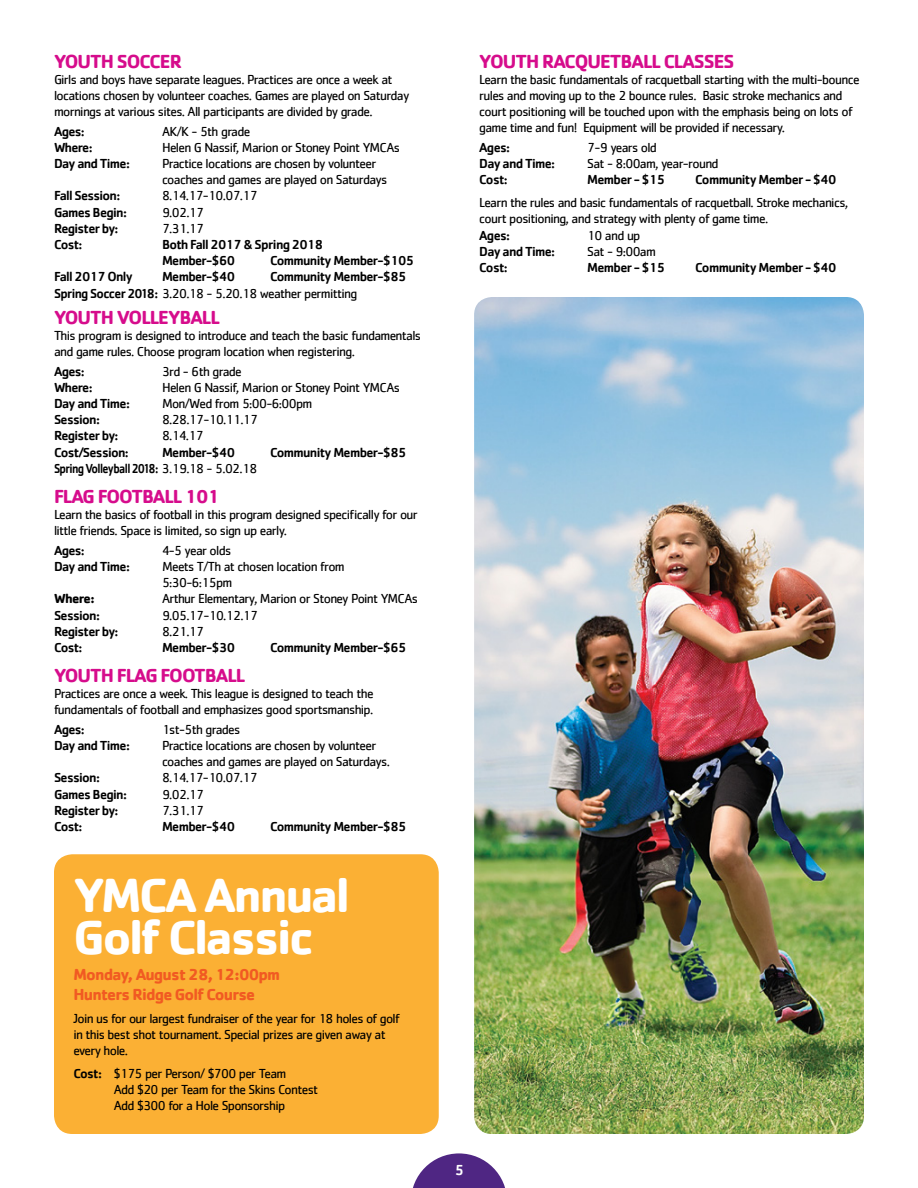
<style>
.page{position:relative;width:918px;height:1188px;background:#fff}
.page>*{position:absolute;margin:0;border:0;box-sizing:border-box;transform-origin:0 0}
.t1{font:700 49.5px/42px "Cachet";letter-spacing:-.05em;color:#fff}
.t2{font:700 19.5px "Cachet";letter-spacing:-.05em;color:#d60c8c}
.t3{font:700 16.5px/19.5px "Cachet";letter-spacing:-.05em;color:#f15a22}
.t4{font:500 15px "Cachet";color:#fff}
.t5{font:13.5px/16.2px "Cachet";letter-spacing:-.05em;color:#000}
.t6{font:500 13.5px/16.2px "Cachet";letter-spacing:-.05em;color:#000}
.t7{font:500 13.5px "Cachet";letter-spacing:-.05em;color:#000;scale:.86 1}
.t8{font:700 13.5px "Cachet";letter-spacing:-.05em;color:#000}
.s1{font-weight:400}
.s2{font-weight:500}
</style>
<div class="page">
<svg style="left:413px;top:1153px;width:92px;height:35px"></svg>
<div style="left:54px;top:854px;width:385px;height:280px;background:#fbb034;border-radius:18px"></div>
<img style="left:474px;top:297px;width:390px;height:837px">
<h2 class="t2" style="left:54px;top:48px;width:130px">YOUTH SOCCER</h2>
<p class="t5" style="left:54px;top:71px;width:357px">Girls and boys have separate leagues. Practices are once a week at locations chosen by volunteer coaches. Games are played on Saturday mornings at various sites. All participants are divided by grade.</p>
<p class="t6" style="left:54px;top:123px;width:32px">Ages:</p>
<p class="t5" style="left:162px;top:123px;width:90px">AK/K - 5th grade</p>
<p class="t6" style="left:54px;top:139px;width:40px">Where:</p>
<p class="t5" style="left:162px;top:139px;width:239px">Helen G Nassif, Marion or Stoney Point YMCAs</p>
<p class="t6" style="left:54px;top:155px;width:77px">Day and Time:</p>
<p class="t5" style="left:162px;top:155px;width:227px">Practice locations are chosen by volunteer coaches and games are played on Saturdays</p>
<p class="t6" style="left:54px;top:187px;width:68px">Fall Session:</p>
<p class="t5" style="left:162px;top:188px;width:97px">8.14.17-10.07.17</p>
<p class="t6" style="left:54px;top:204px;width:74px">Games Begin:</p>
<p class="t5" style="left:162px;top:204px;width:44px">9.02.17</p>
<p class="t6" style="left:54px;top:220px;width:66px">Register by:</p>
<p class="t5" style="left:162px;top:220px;width:44px">7.31.17</p>
<p class="t6" style="left:54px;top:236px;width:30px">Cost:</p>
<p class="t6" style="left:162px;top:236px;width:163px">Both Fall 2017 &amp; Spring 2018<br>Member-$60</p>
<p class="t6" style="left:270px;top:252px;width:146px">Community Member-$105</p>
<p class="t6" style="left:54px;top:268px;width:354px;text-indent:216px">Community Member-$85<br>Spring Soccer 2018: <span class="s1">3.20.18 - 5.20.18 weather permitting</span></p>
<h2 class="t2" style="left:54px;top:305px;width:167px">YOUTH VOLLEYBALL</h2>
<p class="t5" style="left:54px;top:327px;width:369px">This program is designed to introduce and teach the basic fundamentals and game rules. Choose program location when registering.</p>
<p class="t6" style="left:54px;top:363px;width:32px">Ages:</p>
<p class="t5" style="left:162px;top:363px;width:81px">3rd - 6th grade</p>
<p class="t6" style="left:54px;top:379px;width:40px">Where:</p>
<p class="t5" style="left:162px;top:379px;width:239px">Helen G Nassif, Marion or Stoney Point YMCAs</p>
<p class="t6" style="left:54px;top:395px;width:77px">Day and Time:</p>
<p class="t5" style="left:162px;top:395px;width:152px">Mon/Wed from 5:00-6:00pm</p>
<p class="t6" style="left:54px;top:411px;width:47px">Session:</p>
<p class="t5" style="left:162px;top:411px;width:98px">8.28.17-10.11.17</p>
<p class="t6" style="left:54px;top:427px;width:66px">Register by:</p>
<p class="t5" style="left:162px;top:428px;width:43px">8.14.17</p>
<p class="t6" style="left:54px;top:444px;width:76px">Cost/Session:</p>
<p class="t6" style="left:162px;top:444px;width:75px">Member-$40</p>
<p class="t6" style="left:270px;top:444px;width:138px">Community Member-$85</p>
<p class="t7" style="left:54px;top:460px;width:238px">Spring Volleyball 2018: <span class="s1">3.19.18 - 5.02.18</span></p>
<h2 class="t2" style="left:54px;top:484px;width:167px">FLAG FOOTBALL 101</h2>
<p class="t5" style="left:54px;top:506px;width:365px">Learn the basics of football in this program designed specifically for our little friends. Space is limited, so sign up early.</p>
<p class="t6" style="left:54px;top:542px;width:32px">Ages:</p>
<p class="t5" style="left:162px;top:542px;width:71px">4-5 year olds</p>
<p class="t6" style="left:54px;top:558px;width:77px">Day and Time:</p>
<p class="t5" style="left:162px;top:558px;width:184px">Meets T/Th at chosen location from<br>5:30-6:15pm</p>
<p class="t8" style="left:54px;top:590px;width:42px">Where:</p>
<p class="t5" style="left:162px;top:590px;width:257px">Arthur Elementary, Marion or Stoney Point YMCAs</p>
<p class="t6" style="left:54px;top:607px;width:47px">Session:</p>
<p class="t5" style="left:162px;top:607px;width:98px">9.05.17-10.12.17</p>
<p class="t6" style="left:54px;top:623px;width:66px">Register by:</p>
<p class="t5" style="left:162px;top:623px;width:44px">8.21.17</p>
<p class="t6" style="left:54px;top:639px;width:30px">Cost:</p>
<p class="t6" style="left:162px;top:639px;width:75px">Member-$30</p>
<p class="t6" style="left:270px;top:639px;width:138px">Community Member-$65</p>
<h2 class="t2" style="left:54px;top:663px;width:193px">YOUTH FLAG FOOTBALL</h2>
<p class="t5" style="left:54px;top:685px;width:321px">Practices are once a week. This league is designed to teach the fundamentals of football and emphasizes good sportsmanship.</p>
<p class="t6" style="left:54px;top:721px;width:32px">Ages:</p>
<p class="t5" style="left:162px;top:721px;width:80px">1st-5th grades</p>
<p class="t6" style="left:54px;top:737px;width:77px">Day and Time:</p>
<p class="t5" style="left:162px;top:737px;width:229px">Practice locations are chosen by volunteer coaches and games are played on Saturdays.</p>
<p class="t6" style="left:54px;top:769px;width:47px">Session:</p>
<p class="t5" style="left:162px;top:769px;width:97px">8.14.17-10.07.17</p>
<p class="t6" style="left:54px;top:786px;width:74px">Games Begin:</p>
<p class="t5" style="left:162px;top:786px;width:44px">9.02.17</p>
<p class="t6" style="left:54px;top:802px;width:66px">Register by:</p>
<p class="t5" style="left:162px;top:802px;width:44px">7.31.17</p>
<p class="t6" style="left:54px;top:818px;width:30px">Cost:</p>
<p class="t6" style="left:162px;top:818px;width:75px">Member-$40</p>
<p class="t6" style="left:270px;top:818px;width:138px">Community Member-$85</p>
<p class="t6" style="left:54px;top:268px;width:81px">Fall 2017 Only</p>
<p class="t6" style="left:162px;top:268px;width:75px">Member-$40</p>
<h1 class="t1" style="left:73px;top:873px;width:278px">YMCA Annual<br>Golf Classic</h1>
<p class="t3" style="left:73px;top:964px;width:208px">Monday, August 28, 12:00pm<br>Hunters Ridge Golf Course</p>
<p class="t5" style="left:73px;top:1010px;width:328px">Join us for our largest fundraiser of the year for 18 holes of golf in this best shot tournament. Special prizes are given away at every hole.</p>
<p class="t5" style="left:114px;top:1065px;width:206px;text-indent:-40px"><span class="s2">Cost:</span> $175 per Person/ $700 per Team<br>Add $20 per Team for the Skins Contest<br>Add $300 for a Hole Sponsorship</p>
<h2 class="t2" style="left:479px;top:48px;width:257px">YOUTH RACQUETBALL CLASSES</h2>
<p class="t5" style="left:479px;top:71px;width:382px">Learn the basic fundamentals of racquetball starting with the multi-bounce rules and moving up to the 2 bounce rules. Basic stroke mechanics and court positioning will be touched upon with the emphasis being on lots of game time and fun! Equipment will be provided if necessary.</p>
<p class="t6" style="left:479px;top:139px;width:32px">Ages:</p>
<p class="t5" style="left:587px;top:139px;width:71px">7-9 years old</p>
<p class="t6" style="left:479px;top:155px;width:77px">Day and Time:</p>
<p class="t5" style="left:587px;top:155px;width:133px">Sat - 8:00am, year-round</p>
<p class="t6" style="left:479px;top:171px;width:30px">Cost:</p>
<p class="t6" style="left:587px;top:171px;width:79px">Member - $15</p>
<p class="t6" style="left:695px;top:171px;width:143px">Community Member - $40</p>
<p class="t5" style="left:479px;top:194px;width:370px">Learn the rules and basic fundamentals of racquetball. Stroke mechanics, court positioning, and strategy with plenty of game time.</p>
<p class="t6" style="left:479px;top:227px;width:32px">Ages:</p>
<p class="t5" style="left:587px;top:227px;width:55px">10 and up</p>
<p class="t6" style="left:479px;top:243px;width:77px">Day and Time:</p>
<p class="t5" style="left:587px;top:243px;width:70px">Sat - 9:00am</p>
<p class="t6" style="left:479px;top:259px;width:30px">Cost:</p>
<p class="t6" style="left:587px;top:259px;width:79px">Member - $15</p>
<p class="t6" style="left:695px;top:259px;width:143px">Community Member - $40</p>
<p class="t4" style="left:455px;top:1160px;width:11px">5</p>
</div>
